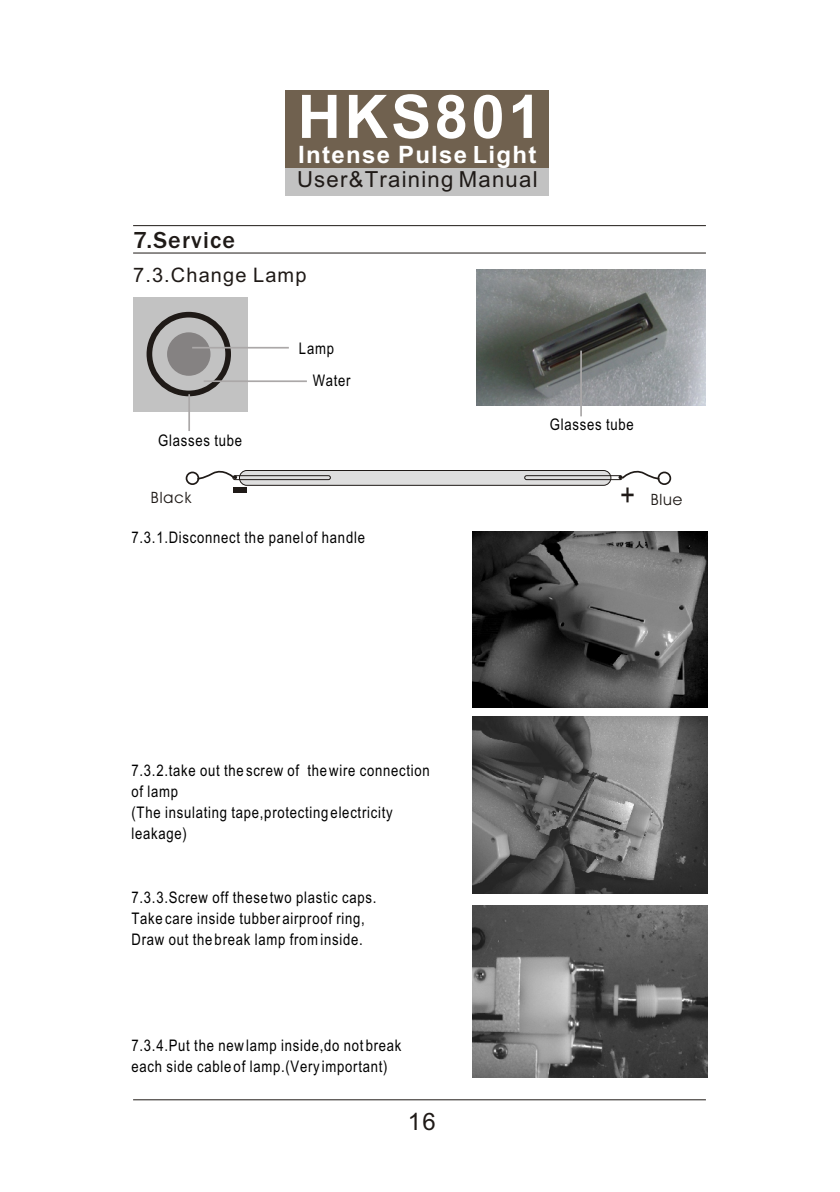
<style>
.page{position:relative;width:840px;height:1192px;background:#fff}
.page>*{position:absolute;margin:0;border:0;box-sizing:border-box;transform-origin:0 0}
.t1{font:700 60.2px "Arial";letter-spacing:.055em;color:#fff}
.t2{font:58.8px "Arial Narrow";color:#1f1a17}
.t3{font:700 24px "Arial";letter-spacing:.055em;color:#fff}
.t4{font:500 24px "Franklin Gothic";letter-spacing:.05em;color:#1f1a17}
.t5{font:24px "Arial";color:#1f1a17}
.t6{font:22.2px "Arial";letter-spacing:.055em;color:#1f1a17}
.t7{font:20px "Arial";letter-spacing:.055em;color:#1f1a17}
.t8{font:16px/21.2px "Arial Narrow";letter-spacing:.045em;color:#000}
.t9{font:15.6px "Avant Garde Bk BT";letter-spacing:.055em;color:#1f1a17}
.s1{font-family:"Arial Narrow";font-size:31.4px}
</style>
<div class="page">
<hr style="left:133px;top:225px;width:573px;height:1px;background:#1f1a17">
<hr style="left:133px;top:253px;width:573px;height:1px;background:#1f1a17">
<hr style="left:133px;top:1099px;width:573px;height:1px;background:#1f1a17">
<img style="left:477px;top:270px;width:229px;height:136px">
<hr style="left:580px;top:351px;width:2px;height:65px;background:#aba8a8">
<div style="left:133px;top:298px;width:114px;height:114px;background:#c2c2c2"></div>
<div style="left:147px;top:312px;width:84px;height:84px;border:6px solid #1f1a17;border-radius:50%"></div>
<div style="left:167px;top:332px;width:44px;height:44px;background:#858282;border-radius:50%"></div>
<hr style="left:188px;top:394px;width:2px;height:37px;background:#aba8a8">
<hr style="left:204px;top:380px;width:103px;height:2px;background:#aba8a8">
<hr style="left:192px;top:347px;width:97px;height:2px;background:#aba8a8">
<div style="left:239px;top:470px;width:372px;height:16px;background:#dedede;border:1px solid #1f1a17;border-radius:7px"></div>
<div style="left:233px;top:475px;width:98px;height:5px;border:1px solid #1f1a17;border-radius:2px"></div>
<div style="left:524px;top:475px;width:98px;height:5px;border:1px solid #1f1a17;border-radius:2px"></div>
<svg style="left:618px;top:470px;width:43px;height:12px"></svg>
<div style="left:658px;top:472px;width:13px;height:13px;border:2px solid #1f1a17;border-radius:50%"></div>
<svg style="left:196px;top:470px;width:41px;height:12px"></svg>
<div style="left:186px;top:472px;width:13px;height:13px;border:2px solid #1f1a17;border-radius:50%"></div>
<img style="left:472px;top:532px;width:235px;height:176px">
<img style="left:473px;top:717px;width:234px;height:176px">
<img style="left:473px;top:906px;width:234px;height:171px">
<div style="left:286px;top:90px;width:263px;height:78px;background:#70614f"></div>
<div style="left:286px;top:168px;width:263px;height:27px;background:#c2c2c2"></div>
<h3 class="t4" style="left:133px;top:232px;width:104px">7.Service</h3>
<h1 class="t1" style="left:298px;top:94px;width:245px">HKS801</h1>
<h3 class="t6" style="left:297px;top:171px;width:242px">User&amp;Training Manual</h3>
<h3 class="t3" style="left:298px;top:145px;width:240px">Intense Pulse Light</h3>
<p class="t7" style="left:133px;top:267px;width:175px">7.3.Change Lamp</p>
<p class="t8" style="left:299px;top:339px;width:37px">Lamp</p>
<p class="t8" style="left:158px;top:432px;width:85px">Glasses tube</p>
<p class="t8" style="left:313px;top:371px;width:39px">Water</p>
<p class="t8" style="left:550px;top:415px;width:85px">Glasses tube</p>
<h2 class="t2" style="left:232px;top:462px;width:18px">-</h2>
<p class="t9" style="left:620px;top:493px;width:64px"><span class="s1">+</span> Blue</p>
<p class="t8" style="left:132px;top:528px;width:235px">7.3.1.Disconnect the panel of handle</p>
<p class="t9" style="left:151px;top:491px;width:42px">Black</p>
<p class="t8" style="left:132px;top:761px;width:300px">7.3.2.take out the screw of the wire connection of lamp<br>(The insulating tape,protecting electricity leakage)</p>
<p class="t8" style="left:132px;top:888px;width:246px">7.3.3.Screw off these two plastic caps.<br>Take care inside tubber airproof ring,<br>Draw out the break lamp from inside.</p>
<p class="t8" style="left:132px;top:1036px;width:271px">7.3.4.Put the new lamp inside,do not break each side cable of lamp.(Very important)</p>
<h3 class="t5" style="left:408px;top:1112px;width:30px">16</h3>
</div>
